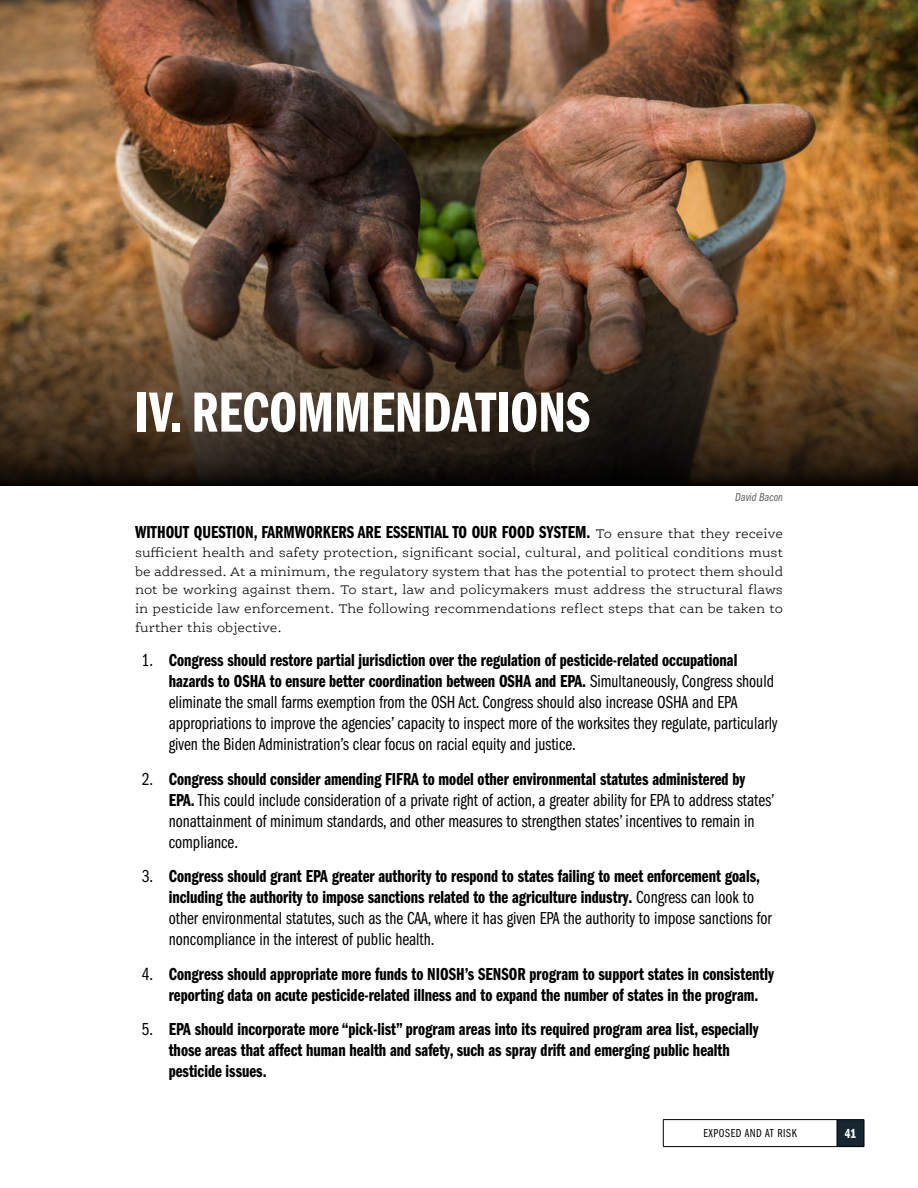
<style>
.page{position:relative;width:918px;height:1188px;background:#fff}
.page>*{position:absolute;margin:0;border:0;box-sizing:border-box;transform-origin:0 0}
.t1{font:58.5px "Franklin Gothic LT Pro Dm Cm";color:#fff}
.t2{font:18px/21px "Franklin Gothic LT Pro Dm Cm";color:#000}
.t3{font:18px/21px "Franklin Gothic LT Pro Bk Cm";color:#000}
.t4{font:300 13.5px/18.8px "Ernestine Pro";color:#000;text-align:justify}
.t5{font:13.5px "Franklin Gothic LT Pro Dm Cm";color:#fff}
.t6{font:12px "Franklin Gothic LT Pro Bk Cm";letter-spacing:.05em;color:#000}
.citation{font:12px "Franklin Gothic LT Pro Bk Cm It";color:#5e5f5f}
.s1{font-family:"Ernestine Pro";font-weight:300;font-size:13.5px}
.s2{font-family:"Franklin Gothic LT Pro Dm Cm"}
.s3{font-family:"Franklin Gothic LT Pro Bk Cm"}
</style>
<div class="page">
<hr style="left:663px;top:1119px;width:174px;height:1px;background:#000">
<svg style="left:663px;top:1120px;width:1px;height:26px"></svg>
<hr style="left:663px;top:1146px;width:174px;height:1px;background:#000">
<svg style="left:837px;top:1119px;width:28px;height:28px"></svg>
<img style="left:0;top:0;width:918px;height:239px">
<img style="left:0;top:239px;width:918px;height:247px">
<h2 class="t1" style="left:135px;top:380px;width:457px">IV. RECOMMENDATIONS</h2>
<p class="citation" style="left:735px;top:490px;width:49px">David Bacon</p>
<p class="t2" style="left:135px;top:522px;width:649px">WITHOUT QUESTION, FARMWORKERS ARE ESSENTIAL TO OUR FOOD SYSTEM. <span class="s1">To ensure that they receive</span></p>
<p class="t4" style="left:135px;top:543px;width:650px">sufficient health and safety protection, significant social, cultural, and political conditions must be addressed. At a minimum, the regulatory system that has the potential to protect them should not be working against them. To start, law and policymakers must address the structural flaws in pesticide law enforcement. The following recommendations reflect steps that can be taken to further this objective.</p>
<p class="t3" style="left:169px;top:650px;width:610px;text-indent:-27px">1. <span class="s2">Congress should restore partial jurisdiction over the regulation of pesticide-related occupational hazards to OSHA to ensure better coordination between OSHA and EPA.</span> Simultaneously, Congress should eliminate the small farms exemption from the OSH Act. Congress should also increase OSHA and EPA appropriations to improve the agencies’ capacity to inspect more of the worksites they regulate, particularly given the Biden Administration’s clear focus on racial equity and justice.</p>
<p class="t3" style="left:169px;top:769px;width:607px;text-indent:-27px">2. <span class="s2">Congress should consider amending FIFRA to model other environmental statutes administered by EPA.</span> This could include consideration of a private right of action, a greater ability for EPA to address states’ nonattainment of minimum standards, and other measures to strengthen states’ incentives to remain in compliance.</p>
<p class="t2" style="left:169px;top:866px;width:605px;text-indent:-27px"><span class="s3">3.</span> Congress should grant EPA greater authority to respond to states failing to meet enforcement goals, including the authority to impose sanctions related to the agriculture industry. <span class="s3">Congress can look to other environmental statutes, such as the CAA, where it has given EPA the authority to impose sanctions for noncompliance in the interest of public health.</span></p>
<p class="t2" style="left:169px;top:964px;width:607px;text-indent:-27px"><span class="s3">4.</span> Congress should appropriate more funds to NIOSH’s SENSOR program to support states in consistently reporting data on acute pesticide-related illness and to expand the number of states in the program.</p>
<p class="t2" style="left:169px;top:1019px;width:591px;text-indent:-27px"><span class="s3">5.</span> EPA should incorporate more “pick-list” program areas into its required program area list, especially those areas that affect human health and safety, such as spray drift and emerging public health pesticide issues.</p>
<p class="t6" style="left:703px;top:1127px;width:95px">EXPOSED AND AT RISK</p>
<p class="t5" style="left:845px;top:1126px;width:13px">41</p>
</div>
